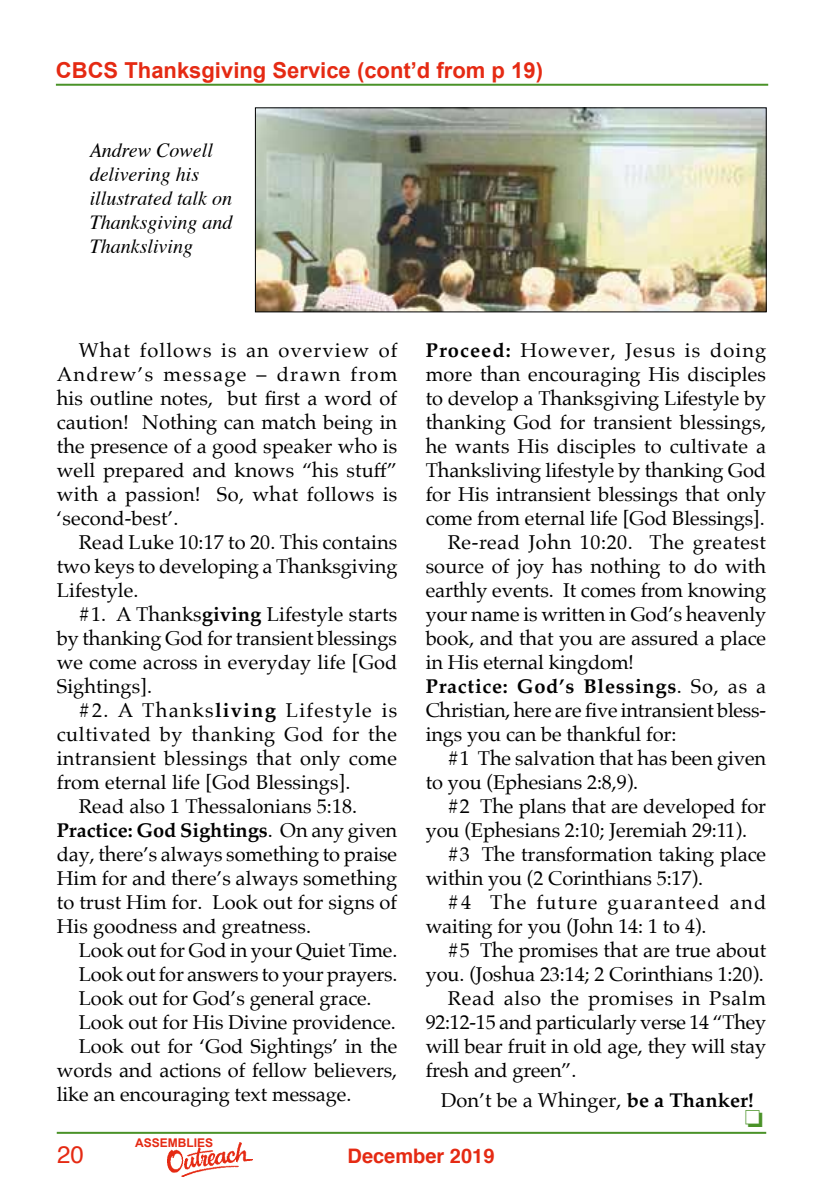
<style>
.page{position:relative;width:823px;height:1191px;background:#fff}
.page>*{position:absolute;margin:0;border:0;box-sizing:border-box;transform-origin:0 0}
.t1{font:24px "Helvetica";color:#e52a13}
.t2{font:700 22px "Arial";color:#e52a13}
.t3{font:20px/24px "Palatino";letter-spacing:-.005em;color:#000;text-align:justify}
.t4{font:italic 20px/24px "Times";color:#000}
.t5{font:20px "Palatino";letter-spacing:.03em;color:#000}
.t6{font:20px "Palatino";letter-spacing:.065em;color:#000}
.t7{font:20px "Palatino";letter-spacing:.02em;color:#000}
.t8{font:700 20px "Palatino";color:#000}
.t9{font:700 20px "Palatino";letter-spacing:.04em;color:#000}
.t10{font:20px "Palatino";letter-spacing:.055em;color:#000}
.t11{font:20px "Palatino";letter-spacing:.035em;color:#000}
.t12{font:700 20px "Helvetica";color:#e52a13}
.t13{font:700 12px "Arial";color:#e52a13}
.s1{font-weight:700}
.s2{font-weight:400}
</style>
<div class="page">
<hr style="left:57px;top:1131px;width:708px;height:2px;background:#4a9228">
<img style="left:167px;top:1142px;width:85px;height:34px">
<hr style="left:56px;top:84px;width:711px;height:2px;background:#4a9228">
<img style="left:257px;top:109px;width:507px;height:201px">
<div style="left:255px;top:107px;width:511px;height:205px;border:1px solid #000"></div>
<p class="t2" style="left:56px;top:56px;width:488px">CBCS Thanksgiving Service (cont’d from p 19)</p>
<p class="t4" style="left:90px;top:137px;width:144px">Andrew Cowell delivering his illustrated talk on<br>Thanksgiving and<br>Thanksliving</p>
<p class="t3" style="left:57px;top:338px;width:342px;text-indent:22px">What follows is an overview of Andrew’s message – drawn from his outline notes, but first a word of caution! Nothing can match being in the presence of a good speaker who is well prepared and knows “his stuff” with a passion! So, what follows is ‘second-best’.</p>
<p class="t3" style="left:57px;top:530px;width:342px;text-indent:22px">Read Luke 10:17 to 20. This contains two keys to developing a Thanksgiving Lifestyle.</p>
<p class="t3" style="left:57px;top:602px;width:342px;text-indent:22px">#1. A Thanks<span class="s1">giving</span> Lifestyle starts by thanking God for transient blessings we come across in everyday life [God Sightings].</p>
<p class="t6" style="left:79px;top:693px;width:320px">#2. A Thanks<span class="s1">living</span> Lifestyle is</p>
<p class="t5" style="left:57px;top:717px;width:342px">cultivated by thanking God for the</p>
<p class="t7" style="left:57px;top:741px;width:341px">intransient blessings that only come</p>
<p class="t3" style="left:57px;top:770px;width:295px">from eternal life [God Blessings].</p>
<p class="t3" style="left:79px;top:794px;width:280px">Read also 1 Thessalonians 5:18.</p>
<p class="t8" style="left:57px;top:813px;width:342px">Practice: God Sightings<span class="s2">. On any given</span></p>
<p class="t3" style="left:57px;top:842px;width:342px">day, there’s always something to praise</p>
<p class="t3" style="left:57px;top:866px;width:342px">Him for and there’s always something</p>
<p class="t3" style="left:57px;top:890px;width:342px">to trust Him for. Look out for signs of</p>
<p class="t3" style="left:57px;top:914px;width:256px">His goodness and greatness.</p>
<p class="t3" style="left:79px;top:938px;width:320px">Look out for God in your Quiet Time.</p>
<p class="t3" style="left:79px;top:962px;width:320px">Look out for answers to your prayers.</p>
<p class="t3" style="left:79px;top:986px;width:294px">Look out for God’s general grace.</p>
<p class="t3" style="left:79px;top:1010px;width:318px">Look out for His Divine providence.</p>
<p class="t3" style="left:79px;top:1034px;width:320px">Look out for ‘God Sightings’ in the</p>
<p class="t3" style="left:57px;top:1058px;width:342px">words and actions of fellow believers,</p>
<p class="t3" style="left:57px;top:1082px;width:296px">like an encouraging text message.</p>
<p class="t10" style="left:425px;top:333px;width:342px"><span class="s1">Proceed:</span> However, Jesus is doing</p>
<p class="t3" style="left:425px;top:362px;width:342px">more than encouraging His disciples</p>
<p class="t3" style="left:425px;top:386px;width:342px">to develop a Thanksgiving Lifestyle by</p>
<p class="t3" style="left:425px;top:410px;width:341px">thanking God for transient blessings,</p>
<p class="t3" style="left:425px;top:434px;width:342px">he wants His disciples to cultivate a</p>
<p class="t3" style="left:425px;top:458px;width:342px">Thanksliving lifestyle by thanking God</p>
<p class="t3" style="left:425px;top:482px;width:342px">for His intransient blessings that only</p>
<p class="t3" style="left:425px;top:506px;width:340px">come from eternal life [God Blessings].</p>
<p class="t5" style="left:447px;top:525px;width:320px">Re-read John 10:20. The greatest</p>
<p class="t3" style="left:425px;top:554px;width:342px">source of joy has nothing to do with</p>
<p class="t3" style="left:425px;top:578px;width:342px">earthly events. It comes from knowing</p>
<p class="t3" style="left:425px;top:602px;width:342px">your name is written in God’s heavenly</p>
<p class="t3" style="left:425px;top:626px;width:342px">book, and that you are assured a place</p>
<p class="t3" style="left:425px;top:650px;width:210px">in His eternal kingdom!</p>
<p class="t9" style="left:425px;top:669px;width:342px">Practice: God’s Blessings<span class="s2">. So, as a</span></p>
<p class="t3" style="left:425px;top:698px;width:342px">Christian, here are five intransient bless-</p>
<p class="t3" style="left:425px;top:722px;width:252px">ings you can be thankful for:</p>
<p class="t3" style="left:447px;top:746px;width:320px">#1 The salvation that has been given</p>
<p class="t3" style="left:425px;top:770px;width:214px">to you (Ephesians 2:8,9).</p>
<p class="t3" style="left:447px;top:794px;width:320px">#2 The plans that are developed for</p>
<p class="t3" style="left:425px;top:818px;width:323px">you (Ephesians 2:10; Jeremiah 29:11).</p>
<p class="t3" style="left:447px;top:842px;width:320px">#3 The transformation taking place</p>
<p class="t3" style="left:425px;top:866px;width:278px">within you (2 Corinthians 5:17).</p>
<p class="t6" style="left:447px;top:885px;width:320px">#4 The future guaranteed and</p>
<p class="t3" style="left:425px;top:914px;width:282px">waiting for you (John 14: 1 to 4).</p>
<p class="t3" style="left:447px;top:938px;width:320px">#5 The promises that are true about</p>
<p class="t3" style="left:425px;top:962px;width:339px">you. (Joshua 23:14; 2 Corinthians 1:20).</p>
<p class="t11" style="left:447px;top:981px;width:320px">Read also the promises in Psalm</p>
<p class="t3" style="left:425px;top:1010px;width:342px">92:12-15 and particularly verse 14 “They</p>
<p class="t3" style="left:425px;top:1034px;width:342px">will bear fruit in old age, they will stay</p>
<p class="t3" style="left:425px;top:1058px;width:152px">fresh and green”.</p>
<p class="t3" style="left:440px;top:1087px;width:314px">Don’t be a Whinger, <span class="s1">be a Thanker!</span></p>
<p class="t13" style="left:135px;top:1135px;width:80px">ASSEMBLIES</p>
<p class="t1" style="left:57px;top:1135px;width:28px">20</p>
<p class="t12" style="left:347px;top:1139px;width:148px">December 2019</p>
</div>
